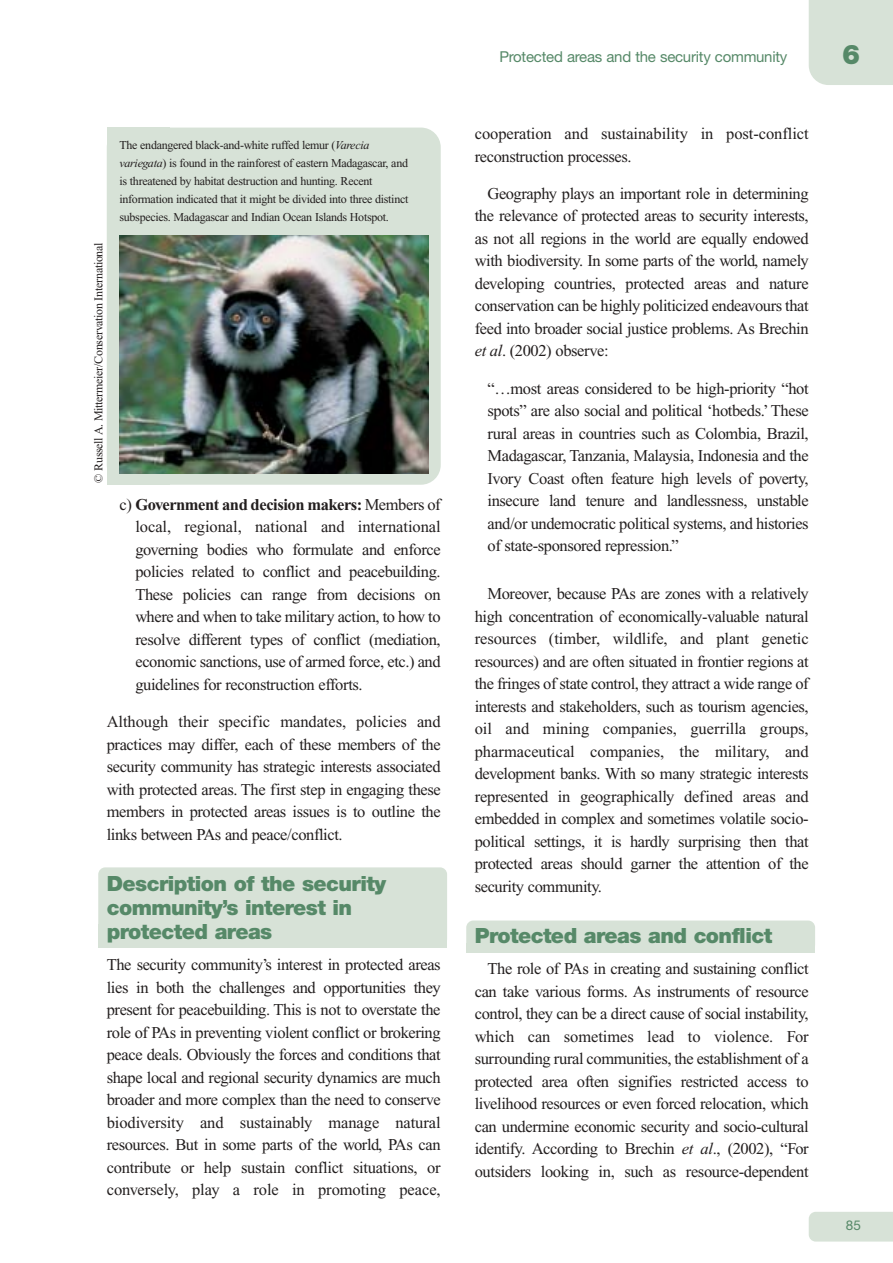
<style>
.page{position:relative;width:893px;height:1263px;background:#fff}
.page>*{position:absolute;margin:0;border:0;box-sizing:border-box;transform-origin:0 0}
.t1{font:900 27px "Helvetica Neue";color:#568968}
.t2{font:900 21px/24px "Helvetica Neue";letter-spacing:-.025em;color:#568968}
.t3{font:16.5px/22.5px "Times New Roman";letter-spacing:-.025em;color:#231f1f;text-align:justify}
.t4{font:16.5px/22.5px "Times New Roman";letter-spacing:-.005em;color:#231f1f}
.t5{font:15px "Helvetica Neue";letter-spacing:-.015em;color:#568968}
.t6{font:13.5px "Helvetica Neue";color:#568968}
.t7{font:12px/18px "Times New Roman";letter-spacing:-.025em;color:#231f1f}
.s1{font-style:italic}
.s2{font-weight:700}
</style>
<div class="page">
<div style="left:98px;top:867px;width:349px;height:79px;background:#d7e2d7;border-radius:7px"></div>
<div style="left:98px;top:925px;width:349px;height:23px;background:#d7e2d7"></div>
<div style="left:466px;top:921px;width:349px;height:31px;background:#d7e2d7;border-radius:7px"></div>
<div style="left:466px;top:943px;width:349px;height:9px;background:#d7e2d7"></div>
<div style="left:808px;top:1212px;width:84px;height:30px;background:#d7e2d7"></div>
<div style="left:808px;top:0;width:84px;height:85px;background:#d7e2d7"></div>
<div style="left:107px;top:128px;width:333px;height:357px;background:#d7e2d7;border-radius:20px"></div>
<img style="left:119px;top:236px;width:309px;height:238px">
<p class="t7" style="left:90px;top:483px;width:241px;rotate:-90deg">© Russell A. Mittermeier/Conservation International</p>
<p class="t7" style="left:119px;top:137px;width:290px">The endangered black-and-white ruffed lemur (<span class="s1">Varecia variegata</span>) is found in the rainforest of eastern Madagascar, and is threatened by habitat destruction and hunting. Recent information indicated that it might be divided into three distinct subspecies. Madagascar and Indian Ocean Islands Hotspot.</p>
<p class="t3" style="left:135px;top:494px;width:307px;text-indent:-16px">c) <span class="s2">Government and decision makers:</span> Members of local, regional, national and international governing bodies who formulate and enforce policies related to conflict and peacebuilding.<br>These policies can range from decisions on where and when to take military action, to how to resolve different types of conflict (mediation, economic sanctions, use of armed force, etc.) and guidelines for reconstruction efforts.</p>
<p class="t3" style="left:107px;top:712px;width:335px">Although their specific mandates, policies and practices may differ, each of these members of the security community has strategic interests associated with protected areas. The first step in engaging these members in protected areas issues is to outline the links between PAs and peace/conflict.</p>
<p class="t2" style="left:107px;top:873px;width:281px">Description of the security community’s interest in protected areas</p>
<p class="t3" style="left:107px;top:955px;width:335px">The security community’s interest in protected areas lies in both the challenges and opportunities they present for peacebuilding. This is not to overstate the role of PAs in preventing violent conflict or brokering peace deals. Obviously the forces and conditions that shape local and regional security dynamics are much broader and more complex than the need to conserve biodiversity and sustainably manage natural resources. But in some parts of the world, PAs can contribute or help sustain conflict situations, or conversely, play a role in promoting peace,</p>
<p class="t5" style="left:499px;top:51px;width:289px">Protected areas and the security community</p>
<h1 class="t1" style="left:842px;top:45px;width:20px">6</h1>
<p class="t4" style="left:475px;top:124px;width:335px">cooperation and sustainability in post-conflict reconstruction processes.</p>
<p class="t3" style="left:475px;top:184px;width:335px;text-indent:13px">Geography plays an important role in determining the relevance of protected areas to security interests, as not all regions in the world are equally endowed with biodiversity. In some parts of the world, namely developing countries, protected areas and nature conservation can be highly politicized endeavours that feed into broader social justice problems. As Brechin <span class="s1">et al</span>. (2002) observe:</p>
<p class="t3" style="left:487px;top:379px;width:323px">“…most areas considered to be high-priority “hot spots” are also social and political ‘hotbeds.’ These rural areas in countries such as Colombia, Brazil, Madagascar, Tanzania, Malaysia, Indonesia and the Ivory Coast often feature high levels of poverty, insecure land tenure and landlessness, unstable and/or undemocratic political systems, and histories of state-sponsored repression.”</p>
<p class="t3" style="left:475px;top:584px;width:335px;text-indent:13px">Moreover, because PAs are zones with a relatively high concentration of economically-valuable natural resources (timber, wildlife, and plant genetic resources) and are often situated in frontier regions at the fringes of state control, they attract a wide range of interests and stakeholders, such as tourism agencies, oil and mining companies, guerrilla groups, pharmaceutical companies, the military, and development banks. With so many strategic interests represented in geographically defined areas and embedded in complex and sometimes volatile socio&shy;political settings, it is hardly surprising then that protected areas should garner the attention of the security community.</p>
<p class="t2" style="left:475px;top:926px;width:299px">Protected areas and conflict</p>
<p class="t3" style="left:475px;top:959px;width:335px;text-indent:13px">The role of PAs in creating and sustaining conflict can take various forms. As instruments of resource control, they can be a direct cause of social instability, which can sometimes lead to violence. For surrounding rural communities, the establishment of a protected area often signifies restricted access to livelihood resources or even forced relocation, which can undermine economic security and socio-cultural identify. According to Brechin <span class="s1">et al</span>., (2002), “For outsiders looking in, such as resource-dependent</p>
<p class="t6" style="left:845px;top:1221px;width:17px">85</p>
</div>
